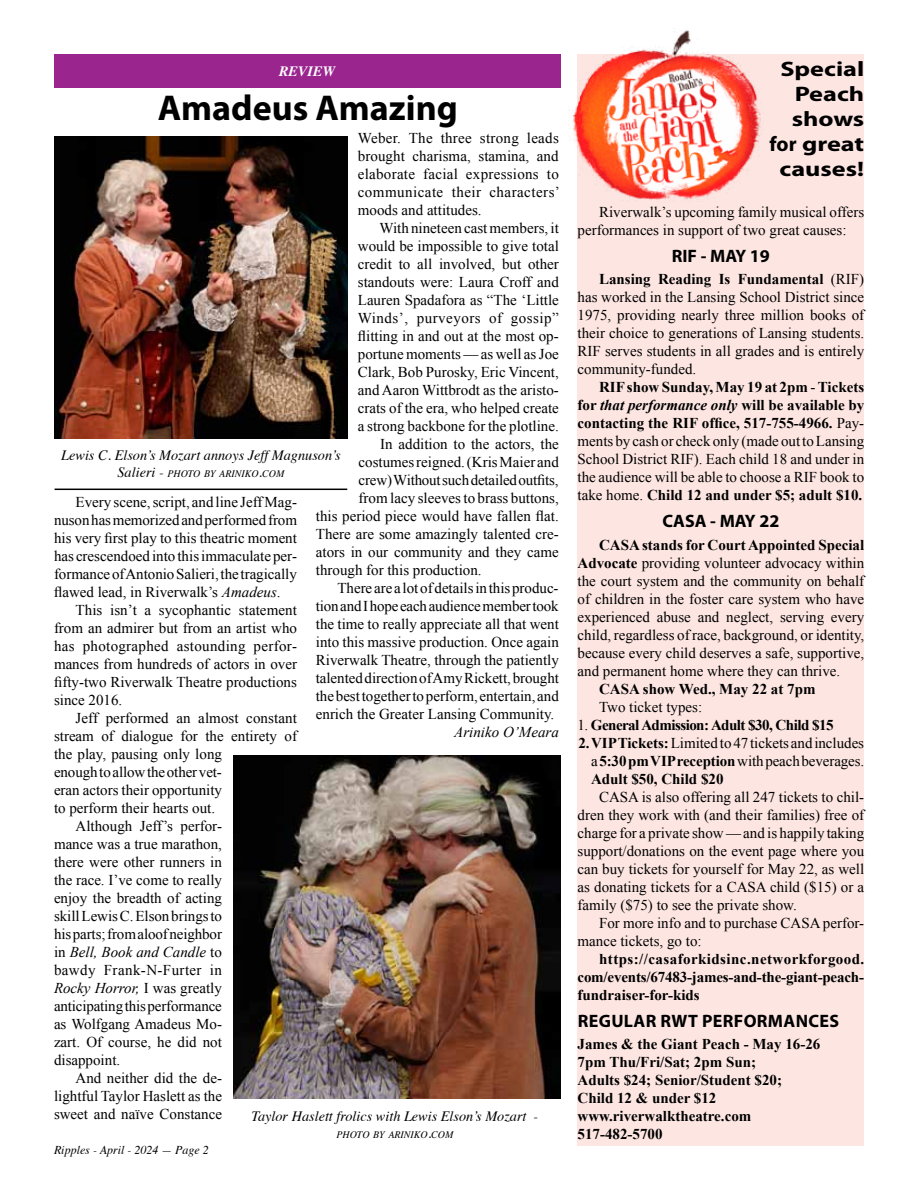
<style>
.page{position:relative;width:918px;height:1188px;background:#fff}
.page>*{position:absolute;margin:0;border:0;box-sizing:border-box;transform-origin:0 0}
.t1{font:700 36px "Myriad Pro";color:#000}
.t2{font:700 21px/25.2px "Myriad Pro";color:#000;text-align:right;scale:1.25 1}
.t3{font:700 18px "Myriad Pro";letter-spacing:.02em;color:#000}
.t4{font:15px/18px "Times New Roman";color:#000;text-align:justify}
.t5{font:700 15px/18px "Times New Roman";color:#000;text-align:justify}
.t6{font:italic 15px "Times New Roman";color:#000}
.t7{font:700 15px "Times New Roman";letter-spacing:-.035em;color:#000}
.t8{font:15px "Times New Roman";letter-spacing:.035em;color:#000}
.t9{font:15px "Times New Roman";letter-spacing:.025em;color:#000}
.t10{font:italic 14.25px "Times";color:#000}
.t11{font:italic 700 14.25px "Times";color:#fff}
.t12{font:italic 12px "Times";color:#000}
.t13{font:italic 10.05px "Times";color:#000}
.s1{font-size:14.25px}
.s2{font-style:italic}
.s3{font-style:normal}
.s4{font-weight:700}
.s5{font-weight:700;font-style:italic}
.s6{font-weight:400}
</style>
<div class="page">
<img style="left:54px;top:136px;width:294px;height:302px">
<div style="left:54px;top:54px;width:506px;height:33px;background:#9a258f"></div>
<img style="left:234px;top:755px;width:326px;height:343px">
<div style="left:578px;top:54px;width:286px;height:1091px;background:#fde6e2"></div>
<img style="left:569px;top:30px;width:192px;height:171px">
<hr style="left:55px;top:489px;width:292px;height:1px;background:#000">
<p class="t11" style="left:279px;top:58px;width:58px">REVIEW</p>
<h1 class="t1" style="left:158px;top:85px;width:301px">Amadeus Amazing</h1>
<p class="t4" style="left:358px;top:129px;width:204px">Weber. The three strong leads brought charisma, stamina, and elaborate facial expressions to communicate their characters’ moods and attitudes.</p>
<p class="t4" style="left:379px;top:219px;width:181px">With nineteen cast members, it</p>
<p class="t4" style="left:358px;top:237px;width:203px">would be impossible to give total</p>
<p class="t4" style="left:358px;top:255px;width:202px">credit to all involved, but other</p>
<p class="t4" style="left:358px;top:273px;width:202px">standouts were: Laura Croff and</p>
<p class="t4" style="left:358px;top:291px;width:203px">Lauren Spadafora as “The ‘Little</p>
<p class="t8" style="left:358px;top:310px;width:203px">Winds’, purveyors of gossip”</p>
<p class="t4" style="left:358px;top:327px;width:202px">flitting in and out at the most op-</p>
<p class="t4" style="left:358px;top:345px;width:202px">portune moments — as well as Joe</p>
<p class="t4" style="left:358px;top:363px;width:202px">Clark, Bob Purosky, Eric Vincent,</p>
<p class="t4" style="left:358px;top:381px;width:203px">and Aaron Wittbrodt as the aristo-</p>
<p class="t4" style="left:358px;top:399px;width:203px">crats of the era, who helped create</p>
<p class="t4" style="left:358px;top:417px;width:202px">a strong backbone for the plotline.</p>
<p class="t4" style="left:380px;top:435px;width:180px">In addition to the actors, the</p>
<p class="t4" style="left:359px;top:453px;width:202px">costumes reigned. (Kris Maier and</p>
<p class="t4" style="left:359px;top:471px;width:202px">crew) Without such detailed outfits,</p>
<p class="t4" style="left:359px;top:489px;width:202px">from lacy sleeves to brass buttons,</p>
<p class="t4" style="left:316px;top:507px;width:244px">this period piece would have fallen flat.</p>
<p class="t4" style="left:316px;top:525px;width:244px">There are some amazingly talented cre-</p>
<p class="t4" style="left:316px;top:543px;width:245px">ators in our community and they came</p>
<p class="t4" style="left:316px;top:561px;width:167px">through for this production.</p>
<p class="t4" style="left:337px;top:579px;width:223px">There are a lot of details in this produc-</p>
<p class="t4" style="left:316px;top:597px;width:244px">tion and I hope each audience member took</p>
<p class="t4" style="left:316px;top:615px;width:245px">the time to really appreciate all that went</p>
<p class="t4" style="left:316px;top:633px;width:245px">into this massive production. Once again</p>
<p class="t4" style="left:316px;top:651px;width:245px">Riverwalk Theatre, through the patiently</p>
<p class="t4" style="left:316px;top:669px;width:245px">talented direction of Amy Rickett, brought</p>
<p class="t4" style="left:316px;top:687px;width:245px">the best together to perform, entertain, and</p>
<p class="t4" style="left:316px;top:705px;width:240px">enrich the Greater Lansing Community.</p>
<p class="t6" style="left:454px;top:724px;width:106px">Ariniko O’Meara</p>
<p class="t10" style="left:61px;top:443px;width:281px">Lewis C. Elson’s Mozart annoys Jeff Magnuson’s</p>
<p class="t13" style="left:118px;top:465px;width:168px"><span class="s1">Salieri -</span> PHOTO BY ARINIKO<span class="s1">.</span>COM</p>
<p class="t4" style="left:54px;top:493px;width:245px;text-indent:22px">Every scene, script, and line Jeff Mag&shy;nuson has memorized and performed from his very first play to this theatric moment has crescendoed into this immaculate per&shy;formance of Antonio Salieri, the tragically flawed lead, in Riverwalk’s <span class="s2">Amadeus</span>.</p>
<p class="t4" style="left:54px;top:601px;width:245px;text-indent:22px">This isn’t a sycophantic statement from an admirer but from an artist who has photographed astounding perfor&shy;mances from hundreds of actors in over fifty-two Riverwalk Theatre productions since 2016.</p>
<p class="t4" style="left:76px;top:709px;width:223px">Jeff performed an almost constant</p>
<p class="t4" style="left:54px;top:727px;width:245px">stream of dialogue for the entirety of</p>
<p class="t4" style="left:54px;top:745px;width:169px">the play, pausing only long</p>
<p class="t4" style="left:54px;top:763px;width:169px">enough to allow the other vet-</p>
<p class="t4" style="left:54px;top:781px;width:170px">eran actors their opportunity</p>
<p class="t4" style="left:54px;top:799px;width:163px">to perform their hearts out.</p>
<p class="t4" style="left:76px;top:817px;width:148px">Although Jeff’s perfor-</p>
<p class="t4" style="left:54px;top:835px;width:169px">mance was a true marathon,</p>
<p class="t4" style="left:54px;top:853px;width:170px">there were other runners in</p>
<p class="t4" style="left:54px;top:871px;width:170px">the race. I’ve come to really</p>
<p class="t4" style="left:54px;top:889px;width:170px">enjoy the breadth of acting</p>
<p class="t4" style="left:54px;top:907px;width:170px">skill Lewis C. Elson brings to</p>
<p class="t4" style="left:54px;top:925px;width:170px">his parts; from aloof neighbor</p>
<p class="t6" style="left:54px;top:944px;width:170px"><span class="s3">in</span> Bell, Book and Candle <span class="s3">to</span></p>
<p class="t9" style="left:54px;top:962px;width:170px">bawdy Frank-N-Furter in</p>
<p class="t6" style="left:54px;top:980px;width:169px">Rocky Horror, <span class="s3">I was greatly</span></p>
<p class="t4" style="left:54px;top:997px;width:169px">anticipating this performance</p>
<p class="t4" style="left:54px;top:1015px;width:170px">as Wolfgang Amadeus Mo-</p>
<p class="t4" style="left:54px;top:1033px;width:169px">zart. Of course, he did not</p>
<p class="t4" style="left:54px;top:1051px;width:68px">disappoint.</p>
<p class="t4" style="left:76px;top:1069px;width:148px">And neither did the de-</p>
<p class="t4" style="left:54px;top:1087px;width:169px">lightful Taylor Haslett as the</p>
<p class="t4" style="left:54px;top:1105px;width:170px">sweet and naïve Constance</p>
<p class="t10" style="left:252px;top:1103px;width:288px">Taylor Haslett frolics with Lewis Elson’s Mozart -</p>
<p class="t13" style="left:336px;top:1126px;width:118px">PHOTO BY ARINIKO<span class="s1">.</span>COM</p>
<p class="t12" style="left:54px;top:1140px;width:156px">Ripples - April - 2024 — Page 2</p>
<h2 class="t2" style="left:770px;top:55px;width:77px">Special<br>Peach shows for great causes!</h2>
<p class="t4" style="left:578px;top:203px;width:288px;text-indent:22px">Riverwalk’s upcoming family musical offers performances in support of two great causes:</p>
<p class="t3" style="left:672px;top:244px;width:100px">RI F - MAY 19</p>
<p class="t4" style="left:578px;top:270px;width:288px;text-indent:22px"><span class="s4">Lansing Reading Is Fundamental</span> (RIF) has worked in the Lansing School District since 1975, providing nearly three million books of their choice to generations of Lansing students.<br>RIF serves students in all grades and is entirely community-funded.</p>
<p class="t4" style="left:578px;top:378px;width:288px;text-indent:22px"><span class="s4">RIF show Sunday, May 19 at 2pm</span> - <span class="s4">Tickets for</span> <span class="s5">that performance only</span> <span class="s4">will be available by contacting the RIF office, 517-755-4966.</span> Pay&shy;ments by cash or check only (made out to Lansing School District RIF). Each child 18 and under in the audience will be able to choose a RIF book to take home. <span class="s4">Child 12 and under $5; adult $10.</span></p>
<p class="t3" style="left:662px;top:510px;width:119px">CASA - MAY 22</p>
<p class="t4" style="left:578px;top:536px;width:288px;text-indent:22px"><span class="s4">CASA stands for Court Appointed Special Advocate</span> providing volunteer advocacy within the court system and the community on behalf of children in the foster care system who have experienced abuse and neglect, serving every child, regardless of race, background, or identity, because every child deserves a safe, supportive, and permanent home where they can thrive.</p>
<p class="t5" style="left:599px;top:680px;width:218px">CASA show Wed., May 22 at 7pm</p>
<p class="t4" style="left:599px;top:698px;width:105px">Two ticket types:</p>
<p class="t7" style="left:578px;top:716px;width:258px"><span class="s6">1.</span> General Admission: Adult $30, Child $15</p>
<p class="t4" style="left:591px;top:734px;width:275px;text-indent:-13px"><span class="s4">2. VIP Tickets:</span> Limited to 47 tickets and includes a <span class="s4">5:30 pm VIP reception</span> with peach beverages.<br><span class="s4">Adult $50, Child $20</span></p>
<p class="t4" style="left:578px;top:788px;width:288px;text-indent:22px">CASA is also offering all 247 tickets to chil&shy;dren they work with (and their families) free of charge for a private show — and is happily taking support/donations on the event page where you can buy tickets for yourself for May 22, as well as donating tickets for a CASA child ($15) or a family ($75) to see the private show.</p>
<p class="t4" style="left:578px;top:914px;width:288px;text-indent:22px">For more info and to purchase CASA perfor&shy;mance tickets, go to:</p>
<p class="t5" style="left:578px;top:950px;width:288px;text-indent:22px">https://casaforkidsinc.networkforgood. com/events/67483-james-and-the-giant-peach&shy;fundraiser-for-kids</p>
<p class="t3" style="left:578px;top:1009px;width:261px">Regular RWT Performances</p>
<p class="t5" style="left:578px;top:1035px;width:244px;text-align:left">James &amp; the Giant Peach - May 16-26<br>7pm Thu/Fri/Sat; 2pm Sun;<br>Adults $24; Senior/Student $20;<br>Child 12 &amp; under $12 www.riverwalktheatre.com<br>517-482-5700</p>
</div>
